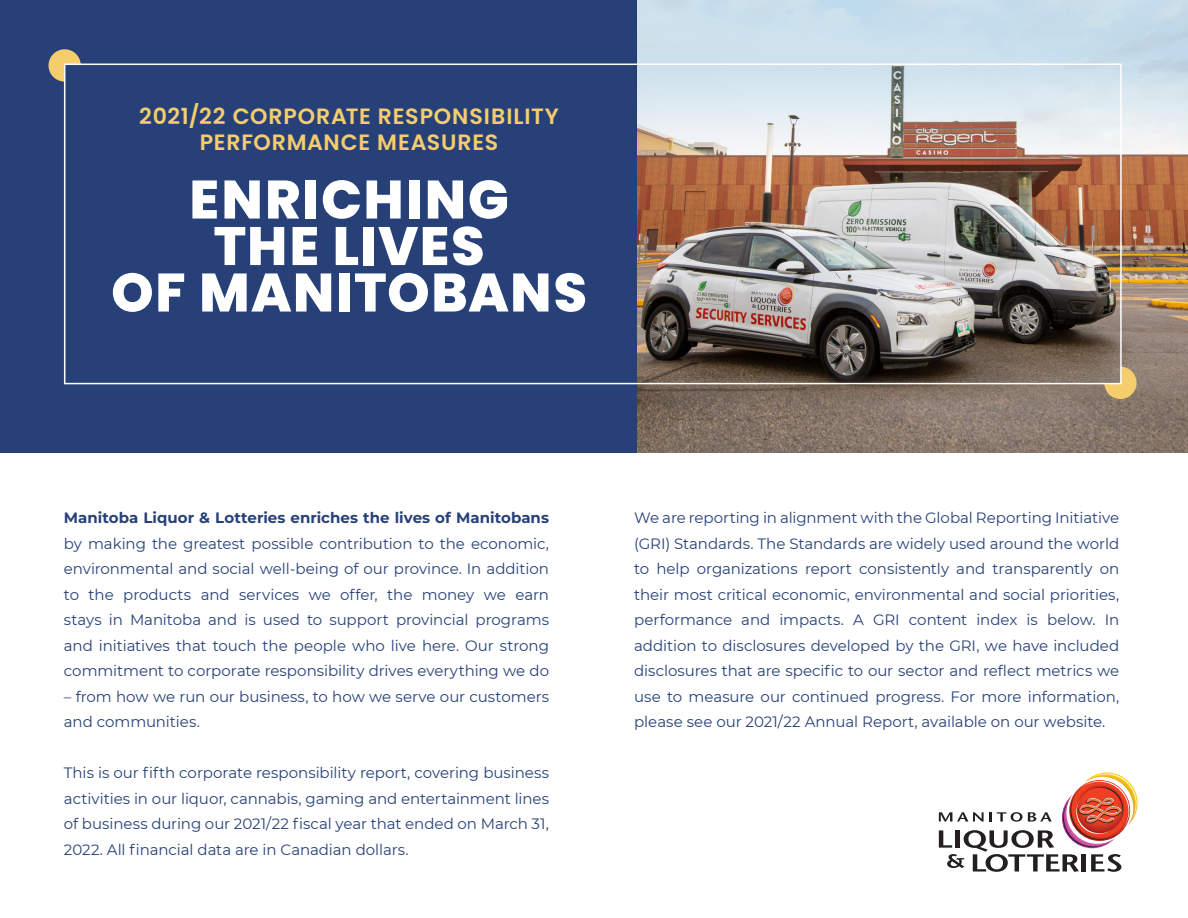
<style>
.page{position:relative;width:1188px;height:918px;background:#fff}
.page>*{position:absolute;margin:0;border:0;box-sizing:border-box;transform-origin:0 0}
.bullets{font:800 54px/46.5px "Poppins";letter-spacing:.03em;color:#fff;text-align:center}
.bullets-2{font:600 22.2px/26.5px "Poppins";letter-spacing:.035em;color:#f5cd6d;text-align:center}
.Body_copy_-_large{font:15px/25.5px "Montserrat";letter-spacing:-.005em;color:#274178;text-align:justify}
.s1{font-weight:700}
</style>
<div class="page">
<img style="left:637px;top:174px;width:551px;height:200px">
<img style="left:637px;top:374px;width:551px;height:79px">
<div style="left:0;top:0;width:637px;height:453px;background:#274178"></div>
<svg style="left:1104px;top:367px;width:33px;height:32px"></svg>
<svg style="left:637px;top:0;width:551px;height:174px;background:#cbcfd2"></svg>
<svg style="left:49px;top:49px;width:32px;height:33px"></svg>
<div style="left:64px;top:64px;width:1058px;height:320px;border:2px solid #fff"></div>
<svg style="left:939px;top:773px;width:199px;height:99px"></svg>
<p class="bullets-2" style="left:139px;top:103px;width:421px">2021/22 CORPORATE RESPONSIBILITY<br>PERFORMANCE MEASURES</p>
<p class="bullets" style="left:111px;top:177px;width:477px">ENRICHING<br>THE LIVES<br>OF MANITOBANS</p>
<p class="Body_copy_-_large" style="left:64px;top:504px;width:487px"><span class="s1">Manitoba Liquor &amp; Lotteries enriches the lives of Manitobans </span>by making the greatest possible contribution to the economic, environmental and social well-being of our province. In addition to the products and services we offer, the money we earn stays in Manitoba and is used to support provincial programs and initiatives that touch the people who live here. Our strong commitment to corporate responsibility drives everything we do</p>
<p class="Body_copy_-_large" style="left:64px;top:683px;width:487px">– from how we run our business, to how we serve our customers and communities.</p>
<p class="Body_copy_-_large" style="left:64px;top:759px;width:487px">This is our fifth corporate responsibility report, covering business activities in our liquor, cannabis, gaming and entertainment lines of business during our 2021/22 fiscal year that ended on March 31, 2022. All financial data are in Canadian dollars.</p>
<p class="Body_copy_-_large" style="left:634px;top:504px;width:487px">We are reporting in alignment with the Global Reporting Initiative (GRI) Standards. The Standards are widely used around the world to help organizations report consistently and transparently on their most critical economic, environmental and social priorities, performance and impacts. A GRI content index is below. In addition to disclosures developed by the GRI, we have included disclosures that are specific to our sector and reflect metrics we use to measure our continued progress. For more information, please see our 2021/22 Annual Report, available on our website.</p>
</div>
